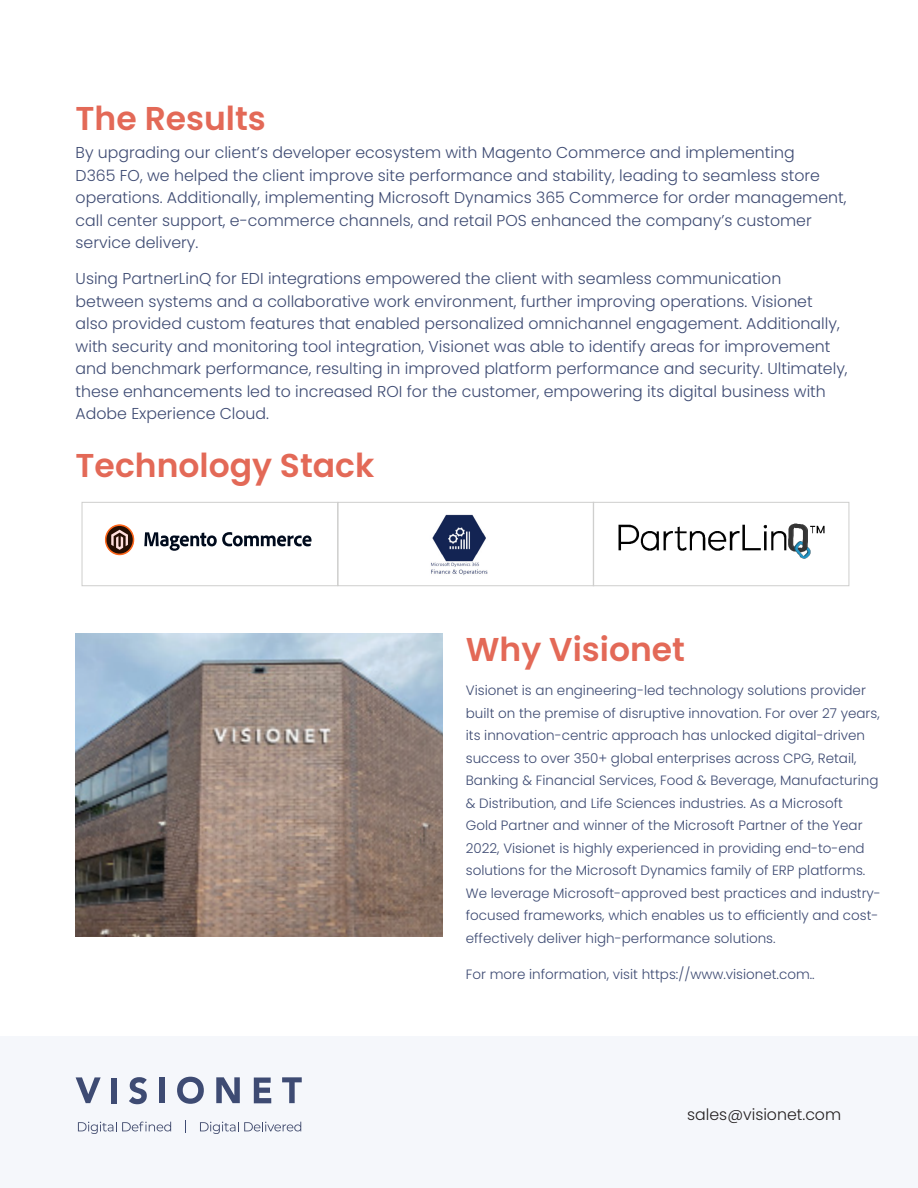
<style>
.page{position:relative;width:918px;height:1188px;background:#fff}
.page>*{position:absolute;margin:0;border:0;box-sizing:border-box;transform-origin:0 0}
.t1{font:600 33px "Poppins";color:#e36957}
.t2{font:300 15.75px/22.5px "Poppins";color:#3e4b73}
.t3{font:300 15.75px "Poppins";color:#231f20}
.t4{font:300 13.5px/22.5px "Poppins";color:#3e4b73}
</style>
<div class="page">
<div style="left:0;top:1037px;width:918px;height:151px;background:#f5f7fb"></div>
<svg style="left:76px;top:1077px;width:25px;height:26px"></svg>
<div style="left:111px;top:1078px;width:5px;height:26px;background:#3e4b73"></div>
<svg style="left:129px;top:1077px;width:18px;height:27px"></svg>
<div style="left:159px;top:1077px;width:6px;height:26px;background:#3e4b73"></div>
<svg style="left:177px;top:1077px;width:27px;height:27px"></svg>
<svg style="left:216px;top:1077px;width:24px;height:26px"></svg>
<svg style="left:254px;top:1078px;width:17px;height:25px"></svg>
<svg style="left:282px;top:1077px;width:20px;height:26px"></svg>
<svg style="left:78px;top:1122px;width:93px;height:12px"></svg>
<svg style="left:200px;top:1122px;width:101px;height:12px"></svg>
<svg style="left:185px;top:1121px;width:1px;height:12px"></svg>
<img style="left:76px;top:634px;width:367px;height:302px">
<div style="left:82px;top:502px;width:256px;height:84px;border:1px solid #cececd"></div>
<div style="left:338px;top:502px;width:256px;height:84px;border:1px solid #cececd"></div>
<div style="left:593px;top:502px;width:256px;height:84px;border:1px solid #cececd"></div>
<svg style="left:105px;top:524px;width:29px;height:31px"></svg>
<svg style="left:144px;top:532px;width:168px;height:19px"></svg>
<img style="left:431px;top:514px;width:57px;height:61px">
<img style="left:618px;top:523px;width:207px;height:36px">
<p class="t1" style="left:76px;top:99px;width:192px">The Results</p>
<p class="t2" style="left:76px;top:142px;width:772px">By upgrading our client’s developer ecosystem with Magento Commerce and implementing<br>D365 FO, we helped the client improve site performance and stability, leading to seamless store operations. Additionally, implementing Microsoft Dynamics 365 Commerce for order management, call center support, e-commerce channels, and retail POS enhanced the company’s customer service delivery.</p>
<p class="t2" style="left:76px;top:268px;width:774px">Using PartnerLinQ for EDI integrations empowered the client with seamless communication between systems and a collaborative work environment, further improving operations. Visionet also provided custom features that enabled personalized omnichannel engagement. Additionally, with security and monitoring tool integration, Visionet was able to identify areas for improvement and benchmark performance, resulting in improved platform performance and security. Ultimately, these enhancements led to increased ROI for the customer, empowering its digital business with Adobe Experience Cloud.</p>
<p class="t1" style="left:76px;top:446px;width:300px">Technology Stack</p>
<p class="t1" style="left:466px;top:630px;width:221px">Why Visionet</p>
<p class="t4" style="left:466px;top:679px;width:417px">Visionet is an engineering-led technology solutions provider built on the premise of disruptive innovation. For over 27 years, its innovation-centric approach has unlocked digital-driven success to over 350+ global enterprises across CPG, Retail, Banking &amp; Financial Services, Food &amp; Beverage, Manufacturing &amp; Distribution, and Life Sciences industries. As a Microsoft<br>Gold Partner and winner of the Microsoft Partner of the Year 2022, Visionet is highly experienced in providing end-to-end solutions for the Microsoft Dynamics family of ERP platforms.<br>We leverage Microsoft-approved best practices and industry&shy;focused frameworks, which enables us to efficiently and cost&shy;effectively deliver high-performance solutions.</p>
<p class="t4" style="left:466px;top:963px;width:350px">For more information, visit https://www.visionet.com..</p>
<p class="t3" style="left:687px;top:1106px;width:155px">sales@visionet.com</p>
</div>
